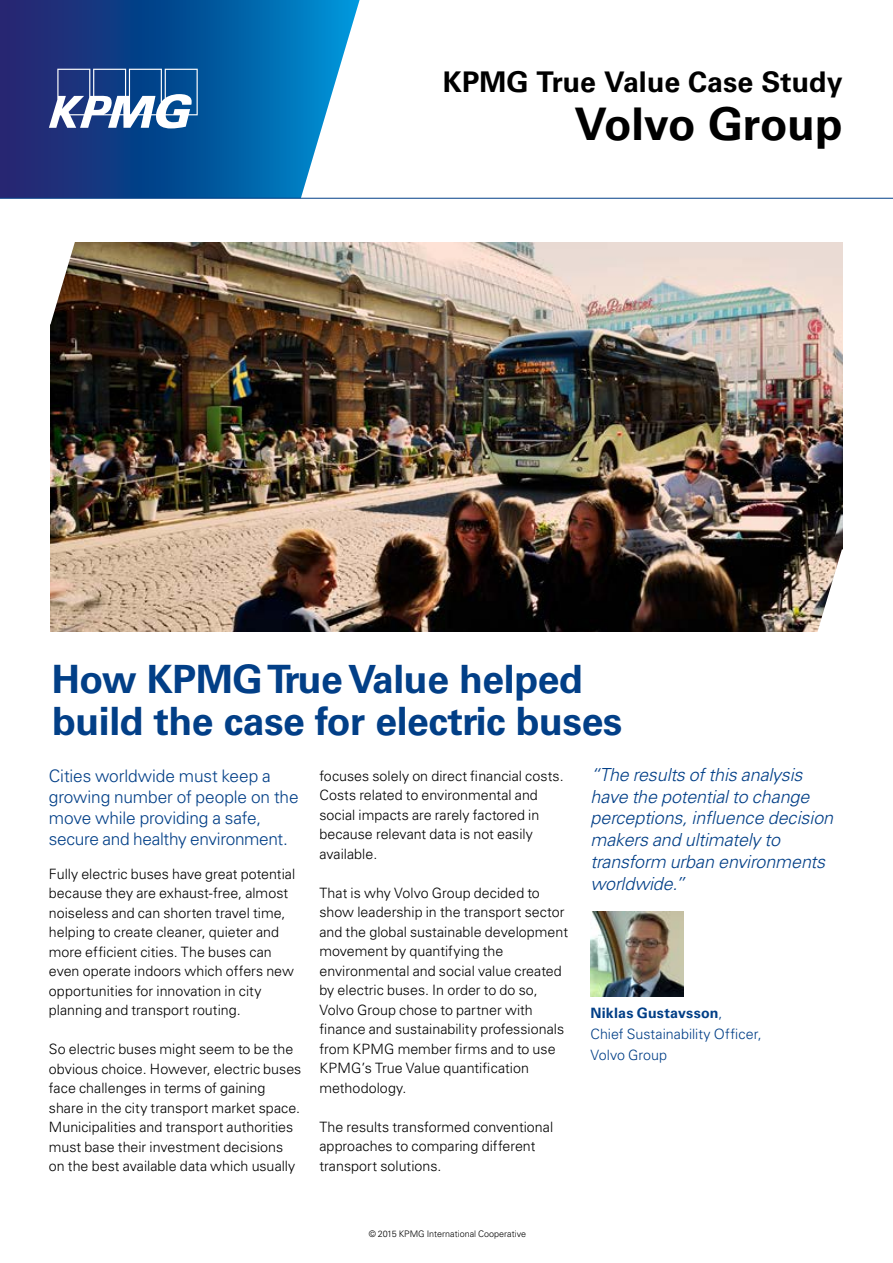
<style>
.page{position:relative;width:893px;height:1263px;background:#fff}
.page>*{position:absolute;margin:0;border:0;box-sizing:border-box;transform-origin:0 0}
.t1{font:700 45px "Univers";letter-spacing:-.005em;color:#000}
.t2{font:700 39px/42px "Univers LT Std";letter-spacing:-.01em;color:#023f87}
.t3{font:700 28.5px "Univers";color:#000}
.t4{font:italic 300 18px/21.8px "Univers LT Std";letter-spacing:-.005em;color:#023f87}
.t5{font:300 17.25px/21px "Univers LT Std";letter-spacing:-.01em;color:#023f87}
.t6{font:300 14.25px/19.5px "Univers LT Std";color:#000}
.t7{font:300 14.25px/21px "Univers LT Std";letter-spacing:.005em;color:#023f87}
.t8{font:300 9px "Univers LT Std";color:#000}
.s1{font-weight:700}
</style>
<div class="page">
<svg style="left:0;top:0;width:360px;height:198px;background:#1e5d9f"></svg>
<svg style="left:49px;top:69px;width:149px;height:59px"></svg>
<img style="left:50px;top:242px;width:792px;height:389px">
<img style="left:590px;top:911px;width:93px;height:86px">
<svg style="left:817px;top:549px;width:26px;height:83px"></svg>
<svg style="left:50px;top:242px;width:25px;height:82px"></svg>
<hr style="left:0;top:198px;width:893px;height:1px;background:#023f87">
<h3 class="t3" style="left:443px;top:65px;width:401px">KPMG True Value Case Study</h3>
<h1 class="t1" style="left:574px;top:98px;width:270px">Volvo Group</h1>
<h2 class="t2" style="left:52px;top:658px;width:572px">How KPMG True Value helped build the case for electric buses</h2>
<p class="t4" style="left:590px;top:764px;width:244px">“The results of this analysis have the potential to change perceptions, influence decision makers and ultimately to transform urban environments worldwide.”</p>
<p class="t5" style="left:49px;top:765px;width:251px">Cities worldwide must keep a growing number of people on the move while providing a safe, secure and healthy environment.</p>
<p class="t6" style="left:49px;top:864px;width:248px">Fully electric buses have great potential because they are exhaust-free, almost noiseless and can shorten travel time, helping to create cleaner, quieter and more efficient cities. The buses can even operate indoors which offers new opportunities for innovation in city planning and transport routing.</p>
<p class="t6" style="left:49px;top:1039px;width:254px">So electric buses might seem to be the obvious choice. However, electric buses face challenges in terms of gaining share in the city transport market space.<br>Municipalities and transport authorities must base their investment decisions on the best available data which usually</p>
<p class="t6" style="left:319px;top:766px;width:246px">focuses solely on direct financial costs.<br>Costs related to environmental and social impacts are rarely factored in because relevant data is not easily available.</p>
<p class="t6" style="left:319px;top:883px;width:250px">That is why Volvo Group decided to show leadership in the transport sector and the global sustainable development movement by quantifying the environmental and social value created by electric buses. In order to do so, Volvo Group chose to partner with finance and sustainability professionals from KPMG member firms and to use KPMG’s True Value quantification methodology.</p>
<p class="t6" style="left:319px;top:1117px;width:235px">The results transformed conventional approaches to comparing different transport solutions.</p>
<p class="t7" style="left:590px;top:1002px;width:173px"><span class="s1">Niklas Gustavsson</span>,<br>Chief Sustainability Officer,<br>Volvo Group</p>
<p class="t8" style="left:369px;top:1228px;width:159px">© 2015 KPMG International Cooperative</p>
</div>
